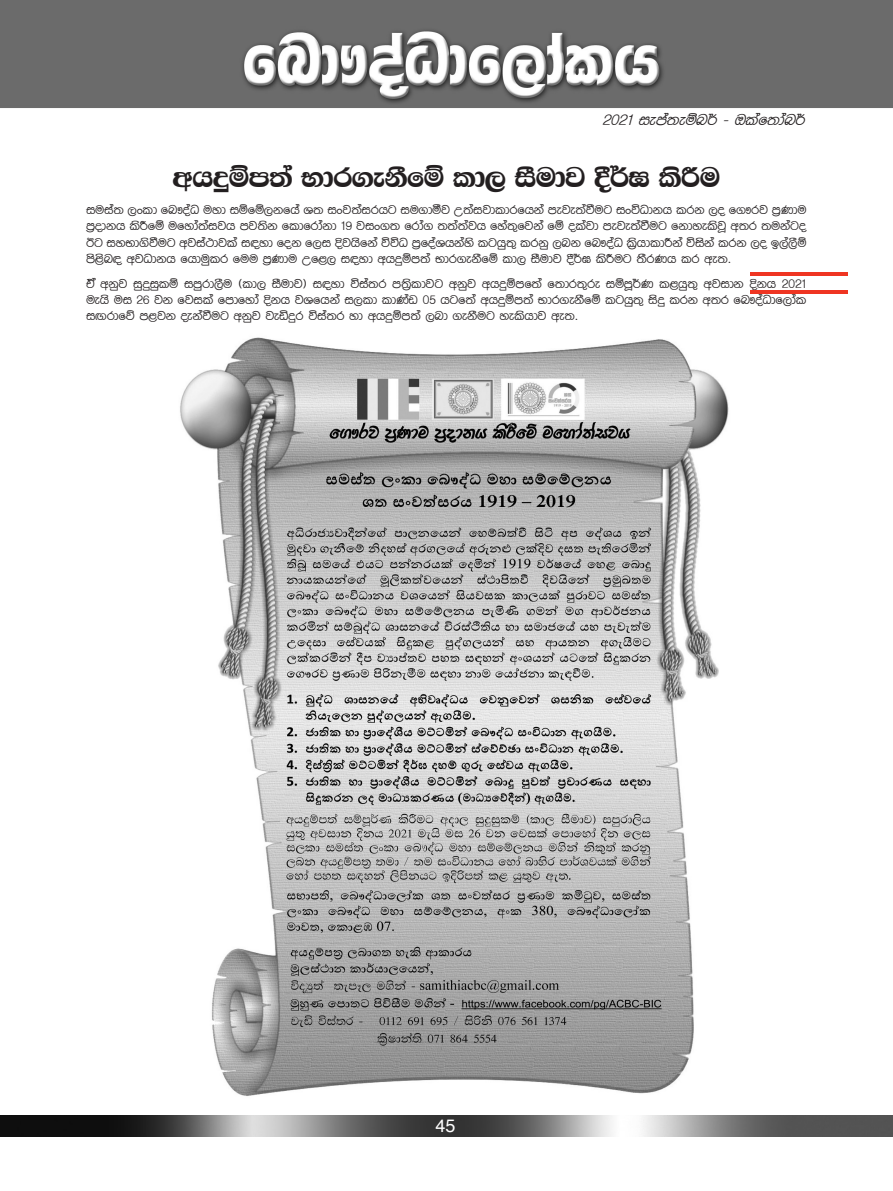
<style>
.page{position:relative;width:893px;height:1191px;background:#fff}
.page>*{position:absolute;margin:0;border:0;box-sizing:border-box;transform-origin:0 0}
.t1{font:30px "Samantha";color:#231f20}
.t2{font:18px "Helvetica";color:#fff}
.t3{font:italic 16.5px "Malithi";color:#231f20}
.t4{font:13.5px/16.2px "Malithi";color:#231f20;text-align:justify}
</style>
<div class="page">
<img style="left:0;top:0;width:893px;height:108px">
<img style="left:0;top:1115px;width:893px;height:21px">
<img style="left:180px;top:337px;width:549px;height:759px">
<hr style="left:750px;top:290px;width:98px;height:4px;background:#ef3522">
<hr style="left:750px;top:272px;width:98px;height:4px;background:#ef3522">
<p class="t3" style="left:602px;top:111px;width:216px">2021 iema;eïnr®- Tlaf;danr®</p>
<p class="t1" style="left:173px;top:163px;width:549px">WH≥ÏM;ANDR.EKSFÏ LD, ISUDJ °R®&gt; LS¯U</p>
<p class="t4" style="left:86px;top:202px;width:722px">iuia; ,xld fn!oaO uyd iïfï,kfhaY; ixj;airhg iu.dój W;aijdldrfhkameje;aùug ixúOdkh lrk ,o f.!rj m%Kdu m%∞kh ls¯fï ufyda;aijh mj;sk fldfrdakd 19 jix.; frda. ;;a;ajh fya;=fjkafï olajd meje;aùug fkdyelsjQw;r ;ukago Bg iyNd.sùug wjia:djlai|yd fok f,i †jhsfkaúúO m%foaYhkayslghq;=lrkq,nk fn!oaO l%shdld¯kaúiskalrk ,o b,a,Sï ms&lt;sn| wjOdkh fhduqlr fuu m%Kdu Wf&lt;, i|yd wh≥ïm;a Ndr.ekSfï ld, iSudj °r®&gt; ls¯ug ;SrKh lr we;'</p>
<p class="t4" style="left:86px;top:275px;width:722px">tA wkqj iq≥iqlï imqrd,Su ^ld, iSudj&amp; i|yd úia;r m;%sldjg wkqj wh≥ïmf;a f;dr;=re iïmQr®K l&lt;hq;= wjidk †kh 2021 uehsui 26 jk fjilafmdfyda†kh jYfhkai,ld ldKav 05 hgf;awh≥ïm;aNdr.ekSfï lghq;=is≥ lrk w;r fn!oaOdf,dal i`.rdfõ m&lt;jk ±kaùug wkqj jeä≥r úia;r yd wh≥ïm;a ,nd .ekSug yelshdj we;'</p>
<h2 class="t2" style="left:435px;top:1111px;width:22px">45</h2>
</div>
